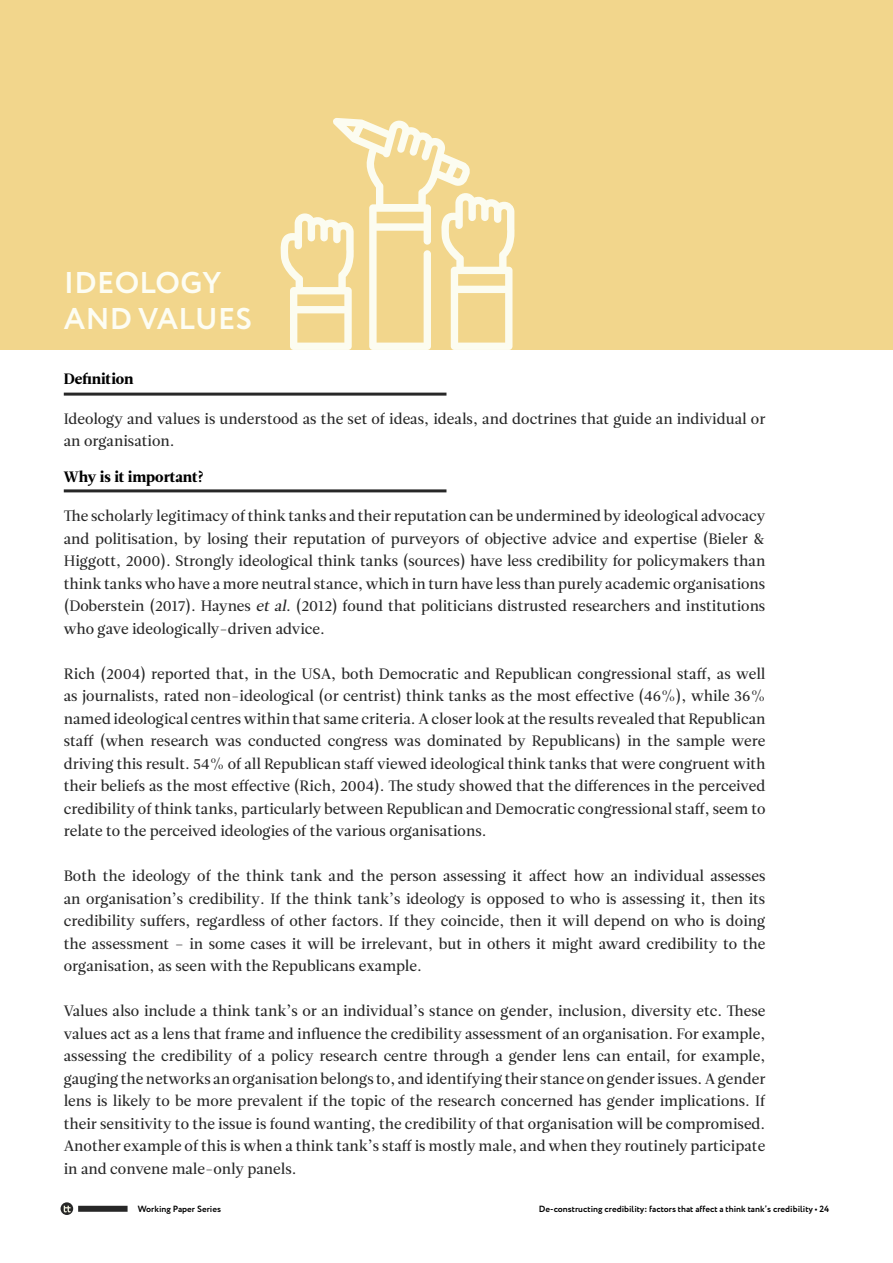
<style>
.page{position:relative;width:893px;height:1263px;background:#fff}
.page>*{position:absolute;margin:0;border:0;box-sizing:border-box;transform-origin:0 0}
.t1{font:700 30px/36px "Circe";letter-spacing:.01em;color:#fdfdf3}
.t2{font:15px/22.5px "Leitura Roman 2";color:#272727;text-align:justify}
.t3{font:15px "Leitura Roman 4";color:#000}
.t4{font:700 9px "Circe";color:#000}
.s1{font-style:italic}
</style>
<div class="page">
<div style="left:78px;top:1206px;width:50px;height:6px;background:#272727"></div>
<svg style="left:60px;top:1202px;width:13px;height:13px"></svg>
<svg style="left:64px;top:1206px;width:7px;height:6px"></svg>
<hr style="left:64px;top:489px;width:382px;height:3px;background:#272727">
<hr style="left:64px;top:393px;width:382px;height:3px;background:#272727">
<div style="left:0;top:0;width:893px;height:350px;background:#f2d68c"></div>
<svg style="left:280px;top:118px;width:235px;height:232px"></svg>
<h1 class="t1" style="left:64px;top:266px;width:190px">IDEOLOGY<br>AND VALUES</h1>
<p class="t3" style="left:64px;top:370px;width:71px">Definition</p>
<p class="t2" style="left:64px;top:408px;width:703px">Ideology and values is understood as the set of ideas, ideals, and doctrines that guide an individual or an organisation.</p>
<p class="t3" style="left:64px;top:467px;width:142px">Why is it important?</p>
<p class="t2" style="left:64px;top:505px;width:703px">The scholarly legitimacy of think tanks and their reputation can be undermined by ideological advocacy and politisation, by losing their reputation of purveyors of objective advice and expertise (Bieler &amp; Higgott, 2000). Strongly ideological think tanks (sources) have less credibility for policymakers than think tanks who have a more neutral stance, which in turn have less than purely academic organisations (Doberstein (2017). Haynes <span class="s1">et al</span>. (2012) found that politicians distrusted researchers and institutions who gave ideologically-driven advice.</p>
<p class="t2" style="left:64px;top:662px;width:703px">Rich (2004) reported that, in the USA, both Democratic and Republican congressional staff, as well as journalists, rated non-ideological (or centrist) think tanks as the most effective (46%), while 36% named ideological centres within that same criteria. A closer look at the results revealed that Republican staff (when research was conducted congress was dominated by Republicans) in the sample were driving this result. 54% of all Republican staff viewed ideological think tanks that were congruent with their beliefs as the most effective (Rich, 2004). The study showed that the differences in the perceived credibility of think tanks, particularly between Republican and Democratic congressional staff, seem to relate to the perceived ideologies of the various organisations.</p>
<p class="t2" style="left:64px;top:865px;width:703px">Both the ideology of the think tank and the person assessing it affect how an individual assesses an organisation’s credibility. If the think tank’s ideology is opposed to who is assessing it, then its credibility suffers, regardless of other factors. If they coincide, then it will depend on who is doing the assessment – in some cases it will be irrelevant, but in others it might award credibility to the organisation, as seen with the Republicans example.</p>
<p class="t2" style="left:64px;top:1000px;width:703px">Values also include a think tank’s or an individual’s stance on gender, inclusion, diversity etc. These values act as a lens that frame and influence the credibility assessment of an organisation. For example, assessing the credibility of a policy research centre through a gender lens can entail, for example, gauging the networks an organisation belongs to, and identifying their stance on gender issues. A gender lens is likely to be more prevalent if the topic of the research concerned has gender implications. If their sensitivity to the issue is found wanting, the credibility of that organisation will be compromised.<br>Another example of this is when a think tank’s staff is mostly male, and when they routinely participate in and convene male-only panels.</p>
<p class="t4" style="left:138px;top:1202px;width:85px">Working Paper Series</p>
<p class="t4" style="left:539px;top:1202px;width:292px">De-constructing credibility: factors that affect a think tank’s credibility • 24</p>
</div>
